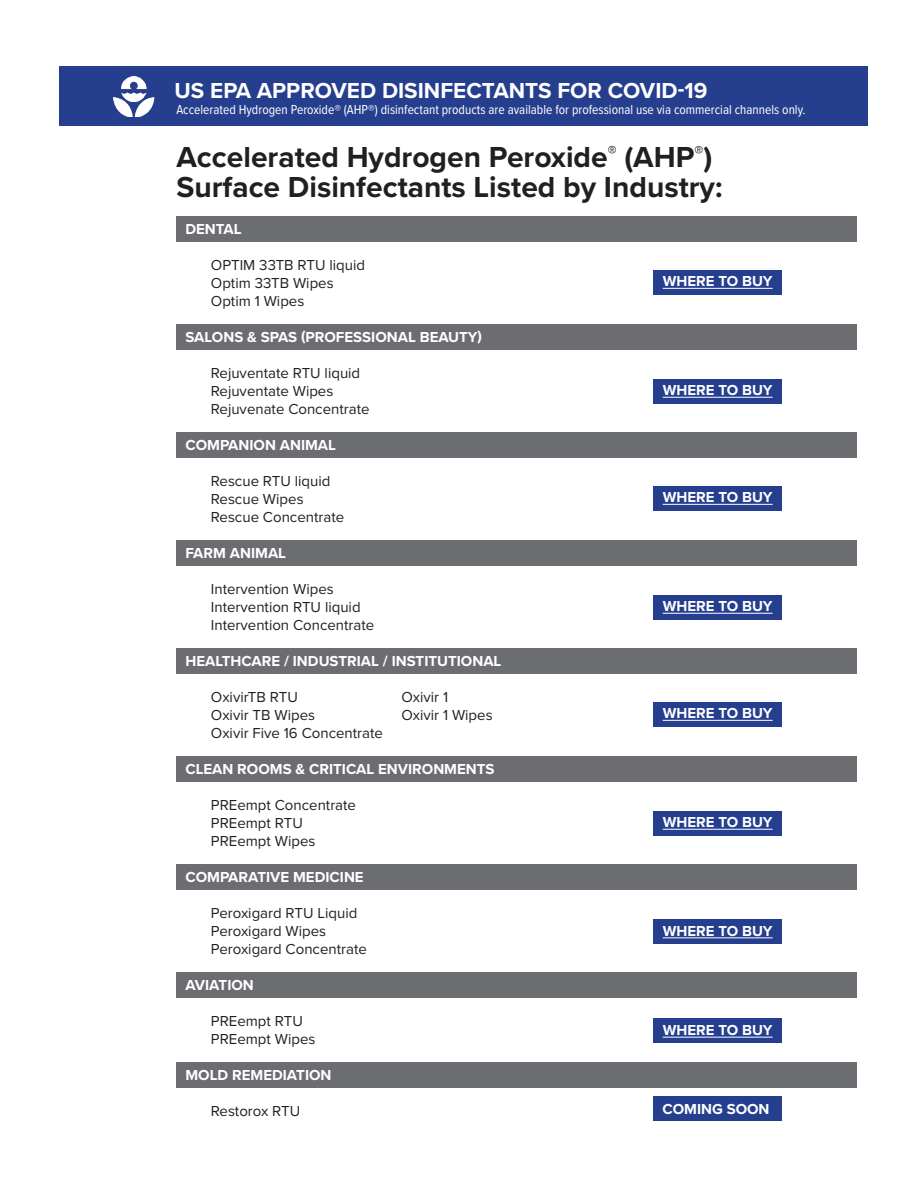
<style>
.page{position:relative;width:918px;height:1188px;background:#fff}
.page>*{position:absolute;margin:0;border:0;box-sizing:border-box;transform-origin:0 0}
.t1{font:700 30px/30px "Proxima Nova";color:#231f20}
.t2{font:700 22.5px "Proxima Nova";color:#fff}
.t3{font:15px "Proxima Nova";color:#231f20}
.t4{font:700 15px "Proxima Nova";color:#fff}
.t5{font:13.5px "Proxima Nova Cond";color:#fff}
</style>
<div class="page">
<div style="left:176px;top:216px;width:681px;height:25px;background:#6c6d70"></div>
<div style="left:176px;top:324px;width:681px;height:25px;background:#6c6d70"></div>
<div style="left:176px;top:432px;width:681px;height:25px;background:#6c6d70"></div>
<div style="left:176px;top:540px;width:681px;height:25px;background:#6c6d70"></div>
<div style="left:176px;top:648px;width:681px;height:25px;background:#6c6d70"></div>
<div style="left:176px;top:756px;width:681px;height:25px;background:#6c6d70"></div>
<div style="left:176px;top:864px;width:681px;height:25px;background:#6c6d70"></div>
<div style="left:176px;top:972px;width:681px;height:25px;background:#6c6d70"></div>
<div style="left:176px;top:1062px;width:681px;height:25px;background:#6c6d70"></div>
<div style="left:59px;top:67px;width:809px;height:59px;background:#253f8e"></div>
<div style="left:653px;top:270px;width:129px;height:24px;background:#253f8e"></div>
<hr style="left:663px;top:288px;width:110px;height:1px;background:#fff">
<div style="left:653px;top:379px;width:129px;height:24px;background:#253f8e"></div>
<hr style="left:663px;top:397px;width:110px;height:1px;background:#fff">
<div style="left:653px;top:486px;width:129px;height:24px;background:#253f8e"></div>
<hr style="left:663px;top:504px;width:110px;height:1px;background:#fff">
<div style="left:653px;top:595px;width:129px;height:24px;background:#253f8e"></div>
<hr style="left:663px;top:613px;width:110px;height:1px;background:#fff">
<div style="left:653px;top:920px;width:129px;height:24px;background:#253f8e"></div>
<hr style="left:663px;top:938px;width:110px;height:1px;background:#fff">
<div style="left:653px;top:1019px;width:129px;height:24px;background:#253f8e"></div>
<hr style="left:663px;top:1037px;width:110px;height:1px;background:#fff">
<div style="left:653px;top:811px;width:129px;height:24px;background:#253f8e"></div>
<hr style="left:663px;top:829px;width:110px;height:1px;background:#fff">
<div style="left:653px;top:702px;width:129px;height:24px;background:#253f8e"></div>
<hr style="left:663px;top:720px;width:110px;height:1px;background:#fff">
<div style="left:653px;top:1097px;width:129px;height:24px;background:#253f8e"></div>
<img style="left:113px;top:77px;width:42px;height:40px">
<p class="t2" style="left:175px;top:77px;width:534px">US EPA APPROVED DISINFECTANTS FOR COVID-19</p>
<p class="t5" style="left:176px;top:102px;width:631px">Accelerated Hydrogen Peroxide® (AHP®) disinfectant products are available for professional use via commercial channels only.</p>
<p class="t1" style="left:176px;top:143px;width:548px">Accelerated Hydrogen Peroxide<sup>®</sup> (AHP<sup>®</sup>)<br>Surface Disinfectants Listed by Industry:</p>
<p class="t4" style="left:185px;top:220px;width:58px">DENTAL</p>
<p class="t3" style="left:211px;top:256px;width:156px">OPTIM 33TB RTU liquid</p>
<p class="t3" style="left:211px;top:274px;width:124px">Optim 33TB Wipes</p>
<p class="t3" style="left:211px;top:292px;width:95px">Optim 1 Wipes</p>
<p class="t4" style="left:185px;top:328px;width:298px">SALONS &amp; SPAS (PROFESSIONAL BEAUTY)</p>
<p class="t3" style="left:211px;top:364px;width:151px">Rejuventate RTU liquid</p>
<p class="t3" style="left:211px;top:382px;width:124px">Rejuventate Wipes</p>
<p class="t3" style="left:211px;top:400px;width:160px">Rejuvenate Concentrate</p>
<p class="t4" style="left:185px;top:436px;width:152px">COMPANION ANIMAL</p>
<p class="t3" style="left:211px;top:472px;width:121px">Rescue RTU liquid</p>
<p class="t3" style="left:211px;top:490px;width:94px">Rescue Wipes</p>
<p class="t3" style="left:211px;top:508px;width:135px">Rescue Concentrate</p>
<p class="t4" style="left:185px;top:544px;width:102px">FARM ANIMAL</p>
<p class="t3" style="left:211px;top:580px;width:124px">Intervention Wipes</p>
<p class="t3" style="left:211px;top:598px;width:151px">Intervention RTU liquid</p>
<p class="t3" style="left:211px;top:616px;width:165px">Intervention Concentrate</p>
<p class="t4" style="left:185px;top:652px;width:318px">HEALTHCARE / INDUSTRIAL / INSTITUTIONAL</p>
<p class="t3" style="left:211px;top:688px;width:88px">OxivirTB RTU</p>
<p class="t3" style="left:401px;top:688px;width:48px">Oxivir 1</p>
<p class="t3" style="left:211px;top:706px;width:106px">Oxivir TB Wipes</p>
<p class="t3" style="left:401px;top:706px;width:93px">Oxivir 1 Wipes</p>
<p class="t3" style="left:211px;top:724px;width:174px">Oxivir Five 16 Concentrate</p>
<p class="t4" style="left:185px;top:760px;width:310px">CLEAN ROOMS &amp; CRITICAL ENVIRONMENTS</p>
<p class="t3" style="left:211px;top:796px;width:147px">PREempt Concentrate</p>
<p class="t3" style="left:211px;top:814px;width:93px">PREempt RTU</p>
<p class="t3" style="left:211px;top:832px;width:106px">PREempt Wipes</p>
<p class="t4" style="left:185px;top:868px;width:180px">COMPARATIVE MEDICINE</p>
<p class="t3" style="left:211px;top:904px;width:148px">Peroxigard RTU Liquid</p>
<p class="t3" style="left:211px;top:922px;width:117px">Peroxigard Wipes</p>
<p class="t3" style="left:211px;top:940px;width:157px">Peroxigard Concentrate</p>
<p class="t4" style="left:185px;top:976px;width:70px">AVIATION</p>
<p class="t3" style="left:211px;top:1012px;width:93px">PREempt RTU</p>
<p class="t3" style="left:211px;top:1030px;width:106px">PREempt Wipes</p>
<p class="t4" style="left:185px;top:1066px;width:148px">MOLD REMEDIATION</p>
<p class="t3" style="left:211px;top:1102px;width:91px">Restorox RTU</p>
<p class="t4" style="left:663px;top:272px;width:111px">WHERE TO BUY</p>
<p class="t4" style="left:663px;top:381px;width:111px">WHERE TO BUY</p>
<p class="t4" style="left:663px;top:488px;width:111px">WHERE TO BUY</p>
<p class="t4" style="left:663px;top:597px;width:111px">WHERE TO BUY</p>
<p class="t4" style="left:663px;top:704px;width:111px">WHERE TO BUY</p>
<p class="t4" style="left:663px;top:813px;width:111px">WHERE TO BUY</p>
<p class="t4" style="left:663px;top:922px;width:111px">WHERE TO BUY</p>
<p class="t4" style="left:663px;top:1021px;width:111px">WHERE TO BUY</p>
<p class="t4" style="left:662px;top:1100px;width:109px">COMING SOON</p>
</div>
